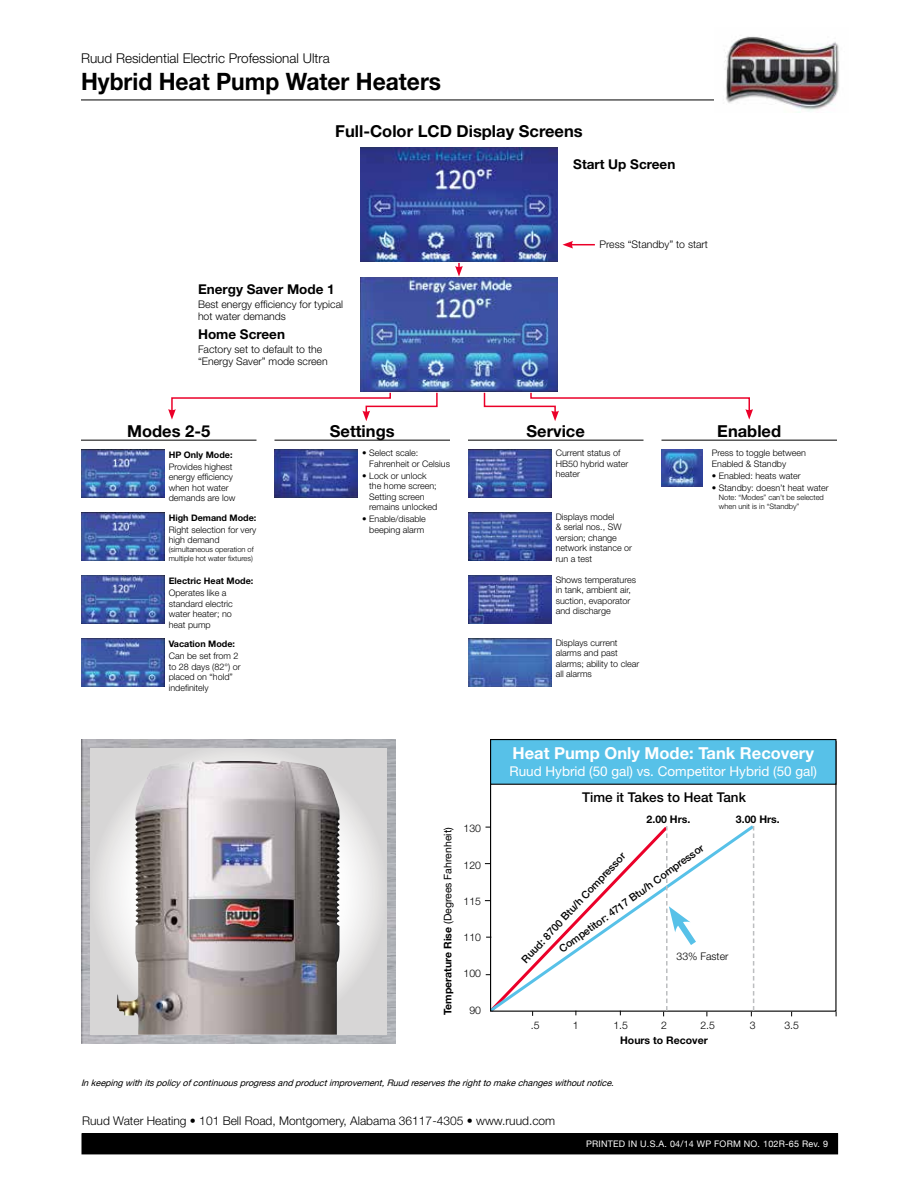
<style>
.page{position:relative;width:918px;height:1188px;background:#fff}
.page>*{position:absolute;margin:0;border:0;box-sizing:border-box;transform-origin:0 0}
.t1{font:700 24px "Helvetica Neue";color:#000;scale:.95 1}
.t2{font:700 16.5px "Helvetica Neue";color:#000}
.t3{font:700 16.5px "Helvetica Neue";color:#fff}
.t4{font:13.5px "Helvetica Neue";color:#fff}
.t5{font:300 13.5px "Helvetica Neue";color:#000}
.t6{font:700 13.5px "Helvetica Neue";color:#000}
.t7{font:500 13.5px "Helvetica Neue";color:#000}
.t8{font:300 12px "Helvetica Neue";color:#000}
.t9{font:300 10.5px/12px "Helvetica Neue";color:#000}
.t10{font:500 10.5px "Helvetica Neue";color:#000}
.t11{font:10.5px "Helvetica Neue";color:#000}
.t12{font:700 10.5px "Helvetica Neue";color:#000}
.t13{font:300 9px/10.5px "Helvetica Neue";color:#000}
.t14{font:italic 9px "Helvetica Neue";color:#000}
.t15{font:700 9px "Helvetica Neue";color:#000}
.t16{font:9px "Helvetica Neue";letter-spacing:.025em;color:#fff}
.t17{font:300 7.5px/9px "Helvetica Neue";color:#000}
.s1{font-weight:700}
</style>
<div class="page">
<img style="left:360px;top:148px;width:198px;height:114px">
<img style="left:360px;top:278px;width:198px;height:113px">
<img style="left:274px;top:449px;width:84px;height:48px">
<hr style="left:81px;top:440px;width:175px;height:1px;background:#000">
<hr style="left:274px;top:440px;width:176px;height:1px;background:#000">
<hr style="left:468px;top:440px;width:176px;height:1px;background:#000">
<hr style="left:662px;top:440px;width:175px;height:1px;background:#000">
<img style="left:81px;top:449px;width:83px;height:48px">
<img style="left:81px;top:576px;width:83px;height:48px">
<img style="left:81px;top:639px;width:83px;height:48px">
<img style="left:81px;top:512px;width:83px;height:48px">
<img style="left:468px;top:449px;width:83px;height:48px">
<img style="left:468px;top:576px;width:83px;height:48px">
<img style="left:468px;top:639px;width:83px;height:48px">
<img style="left:468px;top:512px;width:83px;height:48px">
<img style="left:662px;top:449px;width:41px;height:38px">
<svg style="left:168px;top:391px;width:270px;height:30px"></svg>
<svg style="left:483px;top:391px;width:270px;height:30px"></svg>
<svg style="left:562px;top:241px;width:33px;height:8px"></svg>
<svg style="left:455px;top:263px;width:8px;height:14px"></svg>
<hr style="left:81px;top:100px;width:639px;height:1px;background:#000">
<img style="left:715px;top:36px;width:124px;height:77px">
<div style="left:82px;top:1134px;width:756px;height:20px;background:#000"></div>
<svg style="left:708px;top:825px;width:47px;height:190px"></svg>
<div style="left:491px;top:740px;width:345px;height:44px;background:#57c1e8"></div>
<div style="left:490px;top:739px;width:347px;height:46px;border:1px solid #000"></div>
<svg style="left:751px;top:826px;width:3px;height:190px"></svg>
<svg style="left:485px;top:824px;width:223px;height:192px"></svg>
<img style="left:81px;top:739px;width:315px;height:305px">
<svg style="left:90px;top:748px;width:297px;height:287px;background:#dedddd"></svg>
<img style="left:117px;top:761px;width:223px;height:274px">
<h3 class="t5" style="left:81px;top:50px;width:250px">Ruud Residential Electric Professional Ultra</h3>
<h1 class="t1" style="left:81px;top:67px;width:381px">Hybrid Heat Pump Water Heaters</h1>
<h2 class="t2" style="left:335px;top:121px;width:249px">Full-Color LCD Display Screens</h2>
<h3 class="t6" style="left:573px;top:156px;width:104px">Start Up Screen</h3>
<h3 class="t6" style="left:198px;top:281px;width:138px">Energy Saver Mode 1</h3>
<p class="t9" style="left:198px;top:298px;width:147px">Best energy efficiency for typical hot water demands</p>
<h3 class="t6" style="left:198px;top:326px;width:89px">Home Screen</h3>
<p class="t9" style="left:198px;top:343px;width:131px">Factory set to default to the “Energy Saver” mode screen</p>
<p class="t9" style="left:600px;top:238px;width:110px">Press “Standby” to start</p>
<h2 class="t2" style="left:127px;top:421px;width:85px">Modes 2-5</h2>
<h2 class="t2" style="left:330px;top:421px;width:66px">Settings</h2>
<h2 class="t2" style="left:527px;top:421px;width:60px">Service</h2>
<h2 class="t2" style="left:717px;top:421px;width:65px">Enabled</h2>
<p class="t13" style="left:369px;top:448px;width:82px;text-indent:-7px">• Select scale:<br>Fahrenheit or Celsius</p>
<p class="t13" style="left:369px;top:470px;width:70px;text-indent:-7px">• Lock or unlock the home screen;<br>Setting screen remains unlocked</p>
<p class="t13" style="left:362px;top:514px;width:65px;text-align:center">• Enable/disable beeping alarm</p>
<p class="t13" style="left:556px;top:448px;width:74px">Current status of<br>HB50 hybrid water heater</p>
<p class="t13" style="left:712px;top:448px;width:96px">Press to toggle between<br>Enabled &amp; Standby</p>
<p class="t15" style="left:169px;top:449px;width:65px">HP Only Mode:</p>
<p class="t13" style="left:169px;top:461px;width:68px">Provides highest energy efficiency when hot water demands are low</p>
<p class="t13" style="left:712px;top:470px;width:90px">• Enabled: heats water</p>
<p class="t13" style="left:712px;top:482px;width:118px">• Standby: doesn’t heat water</p>
<p class="t17" style="left:719px;top:493px;width:107px">Note: “Modes” can’t be selected when unit is in “Standby”</p>
<p class="t13" style="left:556px;top:511px;width:78px">Displays model<br>&amp; serial nos., SW version; change network instance or run a test</p>
<p class="t15" style="left:169px;top:512px;width:89px">High Demand Mode:</p>
<p class="t13" style="left:169px;top:524px;width:89px">Right selection for very high demand</p>
<p class="t17" style="left:169px;top:545px;width:87px">(simultaneous operation of multiple hot water fixtures)</p>
<p class="t15" style="left:169px;top:575px;width:86px">Electric Heat Mode:</p>
<p class="t13" style="left:169px;top:587px;width:66px">Operates like a standard electric water heater; no heat pump</p>
<p class="t15" style="left:169px;top:638px;width:68px">Vacation Mode:</p>
<p class="t13" style="left:169px;top:651px;width:73px">Can be set from 2 to 28 days (82°) or placed on “hold” indefinitely</p>
<p class="t11" style="left:441px;top:1015px;width:189px;rotate:-90deg"><span class="s1">Temperature Rise</span> (Degrees Fahrenheit)</p>
<p class="t9" style="left:464px;top:822px;width:19px">130</p>
<p class="t9" style="left:464px;top:859px;width:19px">120</p>
<p class="t9" style="left:464px;top:895px;width:19px">115</p>
<p class="t9" style="left:464px;top:931px;width:19px">110</p>
<p class="t9" style="left:464px;top:967px;width:19px">100</p>
<p class="t9" style="left:469px;top:1004px;width:13px">90</p>
<p class="t13" style="left:556px;top:574px;width:82px">Shows temperatures in tank, ambient air, suction, evaporator and discharge</p>
<p class="t13" style="left:556px;top:637px;width:85px">Displays current alarms and past alarms; ability to clear all alarms</p>
<h2 class="t3" style="left:513px;top:743px;width:303px">Heat Pump Only Mode: Tank Recovery</h2>
<h3 class="t4" style="left:509px;top:763px;width:309px">Ruud Hybrid (50 gal) vs. Competitor Hybrid (50 gal)</h3>
<h3 class="t7" style="left:582px;top:789px;width:165px">Time it Takes to Heat Tank</h3>
<p class="t12" style="left:647px;top:813px;width:45px">2.00 Hrs.</p>
<p class="t12" style="left:736px;top:813px;width:45px">3.00 Hrs.</p>
<p class="t10" style="left:557px;top:945px;width:177px;rotate:-36deg">Competitor: 4717 Btu/h Compressor</p>
<p class="t10" style="left:519px;top:957px;width:149px;rotate:-47deg">Ruud: 8700 Btu/h Compressor</p>
<p class="t9" style="left:677px;top:950px;width:53px">33% Faster</p>
<p class="t9" style="left:531px;top:1019px;width:10px">.5</p>
<p class="t9" style="left:573px;top:1019px;width:7px">1</p>
<p class="t9" style="left:613px;top:1019px;width:16px">1.5</p>
<p class="t9" style="left:661px;top:1019px;width:7px">2</p>
<p class="t9" style="left:700px;top:1019px;width:16px">2.5</p>
<p class="t9" style="left:750px;top:1019px;width:7px">3</p>
<p class="t9" style="left:784px;top:1019px;width:16px">3.5</p>
<p class="t12" style="left:620px;top:1034px;width:89px">Hours to Recover</p>
<p class="t14" style="left:81px;top:1077px;width:537px">Inkeepingwithitspolicyofcontinuousprogressand productimprovement,Ruud reservestherighttomakechangeswithoutnotice.</p>
<h3 class="t8" style="left:82px;top:1114px;width:475px">Ruud Water Heating • 101 Bell Road, Montgomery, Alabama 36117-4305 • www.ruud.com</h3>
<p class="t16" style="left:586px;top:1138px;width:243px">PRINTED IN U.S.A. 04/14 WP FORM NO. 102R-65 Rev. 9</p>
</div>
